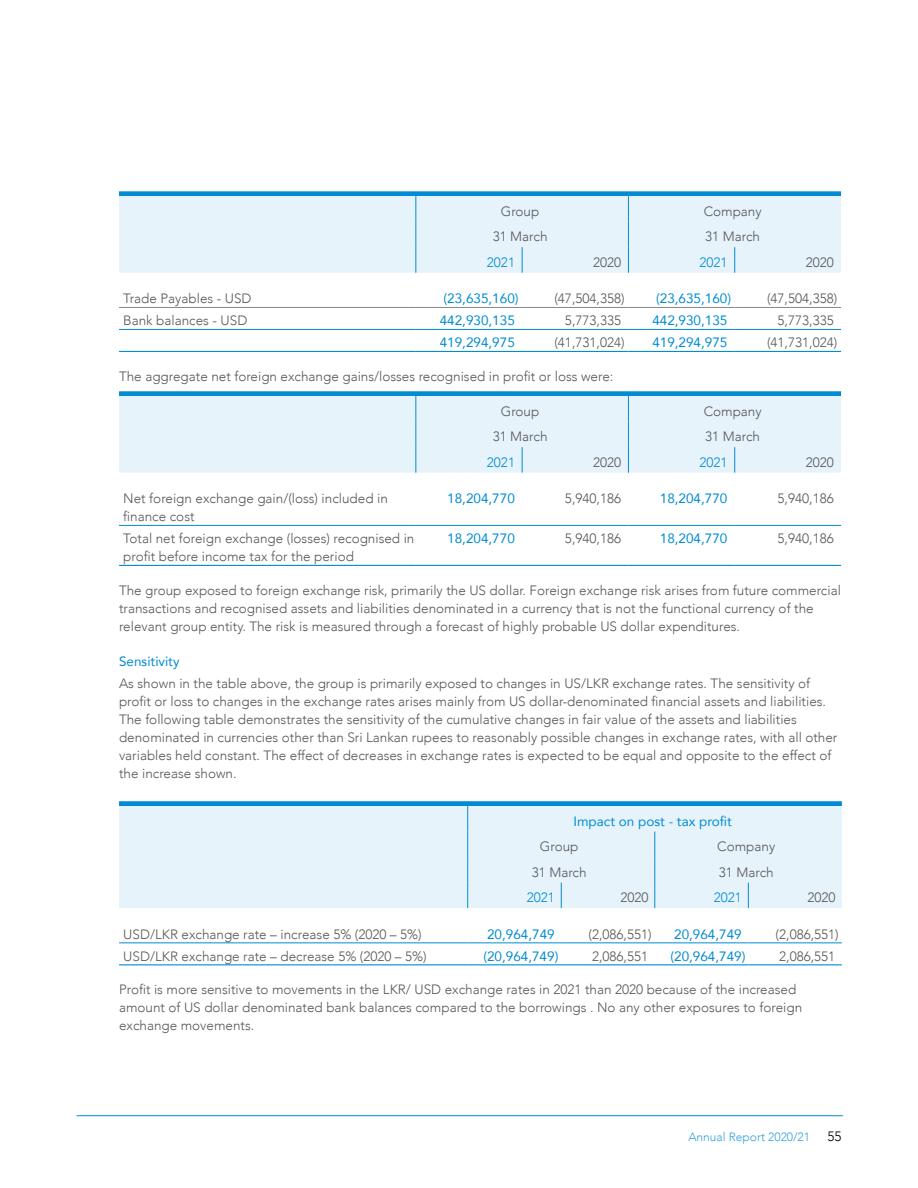
<style>
.page{position:relative;width:918px;height:1188px;background:#fff}
.page>*{position:absolute;margin:0;border:0;box-sizing:border-box;transform-origin:0 0}
.t1{font:300 13.5px/18px "Avenir";color:#575756}
.t2{font:13.5px "Avenir";color:#008bd2}
.t3{font:300 13.5px "Avenir";color:#008bd2}
.t4{font:300 13.5px "Avenir";color:#000}
.t5{font:300 12px "Avenir";color:#33a2db}
</style>
<div class="page">
<hr style="left:77px;top:1115px;width:766px;height:1px;background:#008bd2">
<div style="left:119px;top:191px;width:722px;height:82px;background:#e6f3fb"></div>
<hr style="left:119px;top:307px;width:297px;height:1px;background:#878787">
<hr style="left:416px;top:307px;width:106px;height:1px;background:#878787">
<hr style="left:522px;top:307px;width:106px;height:1px;background:#878787">
<hr style="left:628px;top:307px;width:107px;height:1px;background:#878787">
<hr style="left:735px;top:307px;width:106px;height:1px;background:#878787">
<hr style="left:119px;top:329px;width:297px;height:1px;background:#008bd2">
<hr style="left:416px;top:329px;width:106px;height:1px;background:#008bd2">
<hr style="left:522px;top:329px;width:106px;height:1px;background:#008bd2">
<hr style="left:628px;top:329px;width:107px;height:1px;background:#008bd2">
<hr style="left:735px;top:329px;width:106px;height:1px;background:#008bd2">
<hr style="left:119px;top:351px;width:297px;height:1px;background:#008bd2">
<hr style="left:416px;top:351px;width:106px;height:1px;background:#008bd2">
<hr style="left:522px;top:351px;width:106px;height:1px;background:#008bd2">
<hr style="left:628px;top:351px;width:107px;height:1px;background:#008bd2">
<hr style="left:735px;top:351px;width:106px;height:1px;background:#008bd2">
<div style="left:119px;top:391px;width:722px;height:82px;background:#e6f3fb"></div>
<hr style="left:119px;top:525px;width:297px;height:1px;background:#008bd2">
<hr style="left:416px;top:525px;width:106px;height:1px;background:#008bd2">
<hr style="left:522px;top:525px;width:106px;height:1px;background:#008bd2">
<hr style="left:628px;top:525px;width:107px;height:1px;background:#008bd2">
<hr style="left:735px;top:525px;width:106px;height:1px;background:#008bd2">
<hr style="left:119px;top:565px;width:297px;height:1px;background:#008bd2">
<hr style="left:416px;top:565px;width:106px;height:1px;background:#008bd2">
<hr style="left:522px;top:565px;width:106px;height:1px;background:#008bd2">
<hr style="left:628px;top:565px;width:107px;height:1px;background:#008bd2">
<hr style="left:735px;top:565px;width:106px;height:1px;background:#008bd2">
<hr style="left:119px;top:942px;width:349px;height:1px;background:#008bd2">
<hr style="left:468px;top:942px;width:93px;height:1px;background:#008bd2">
<hr style="left:561px;top:942px;width:94px;height:1px;background:#008bd2">
<hr style="left:655px;top:942px;width:93px;height:1px;background:#008bd2">
<hr style="left:748px;top:942px;width:94px;height:1px;background:#008bd2">
<hr style="left:119px;top:964px;width:349px;height:1px;background:#008bd2">
<hr style="left:468px;top:964px;width:93px;height:1px;background:#008bd2">
<hr style="left:561px;top:964px;width:94px;height:1px;background:#008bd2">
<hr style="left:655px;top:964px;width:93px;height:1px;background:#008bd2">
<hr style="left:748px;top:964px;width:94px;height:1px;background:#008bd2">
<div style="left:119px;top:801px;width:723px;height:107px;background:#e6f3fb"></div>
<p class="t1" style="left:501px;top:202px;width:40px">Group</p>
<p class="t1" style="left:704px;top:202px;width:60px">Company</p>
<p class="t1" style="left:493px;top:228px;width:56px">31 March</p>
<p class="t1" style="left:705px;top:228px;width:56px">31 March</p>
<p class="t3" style="left:487px;top:254px;width:30px">2021</p>
<p class="t1" style="left:593px;top:253px;width:30px">2020</p>
<p class="t3" style="left:700px;top:254px;width:30px">2021</p>
<p class="t1" style="left:806px;top:253px;width:30px">2020</p>
<p class="t1" style="left:123px;top:290px;width:130px">Trade Payables - USD</p>
<p class="t2" style="left:444px;top:288px;width:77px">(23,635,160)</p>
<p class="t1" style="left:554px;top:290px;width:72px">(47,504,358)</p>
<p class="t2" style="left:656px;top:288px;width:77px">(23,635,160)</p>
<p class="t1" style="left:767px;top:290px;width:72px">(47,504,358)</p>
<p class="t1" style="left:123px;top:312px;width:126px">Bank balances - USD</p>
<p class="t2" style="left:440px;top:310px;width:77px">442,930,135</p>
<p class="t1" style="left:565px;top:312px;width:58px">5,773,335</p>
<p class="t2" style="left:652px;top:310px;width:77px">442,930,135</p>
<p class="t1" style="left:778px;top:312px;width:58px">5,773,335</p>
<p class="t2" style="left:440px;top:332px;width:77px">419,294,975</p>
<p class="t1" style="left:554px;top:334px;width:72px">(41,731,024)</p>
<p class="t2" style="left:652px;top:332px;width:77px">419,294,975</p>
<p class="t1" style="left:767px;top:334px;width:72px">(41,731,024)</p>
<p class="t1" style="left:119px;top:367px;width:496px">The aggregate net foreign exchange gains/losses recognised in profit or loss were:</p>
<p class="t1" style="left:501px;top:402px;width:40px">Group</p>
<p class="t1" style="left:704px;top:402px;width:60px">Company</p>
<p class="t1" style="left:493px;top:428px;width:56px">31 March</p>
<p class="t1" style="left:705px;top:428px;width:56px">31 March</p>
<p class="t3" style="left:487px;top:454px;width:30px">2021</p>
<p class="t1" style="left:593px;top:453px;width:30px">2020</p>
<p class="t3" style="left:700px;top:454px;width:30px">2021</p>
<p class="t1" style="left:806px;top:453px;width:30px">2020</p>
<p class="t1" style="left:123px;top:490px;width:266px">Net foreign exchange gain/(loss) included in finance cost</p>
<p class="t2" style="left:447px;top:488px;width:69px">18,204,770</p>
<p class="t1" style="left:565px;top:490px;width:58px">5,940,186</p>
<p class="t2" style="left:660px;top:488px;width:69px">18,204,770</p>
<p class="t1" style="left:778px;top:490px;width:58px">5,940,186</p>
<p class="t1" style="left:123px;top:530px;width:293px">Total net foreign exchange (losses) recognised in profit before income tax for the period</p>
<p class="t2" style="left:447px;top:528px;width:69px">18,204,770</p>
<p class="t1" style="left:565px;top:530px;width:58px">5,940,186</p>
<p class="t2" style="left:660px;top:528px;width:69px">18,204,770</p>
<p class="t1" style="left:778px;top:530px;width:58px">5,940,186</p>
<p class="t1" style="left:119px;top:581px;width:723px">The group exposed to foreign exchange risk, primarily the US dollar. Foreign exchange risk arises from future commercial transactions and recognised assets and liabilities denominated in a currency that is not the functional currency of the relevant group entity. The risk is measured through a forecast of highly probable US dollar expenditures.</p>
<p class="t2" style="left:119px;top:650px;width:62px">Sensitivity</p>
<p class="t1" style="left:119px;top:675px;width:720px">As shown in the table above, the group is primarily exposed to changes in US/LKR exchange rates. The sensitivity of profit or loss to changes in the exchange rates arises mainly from US dollar-denominated financial assets and liabilities.<br>The following table demonstrates the sensitivity of the cumulative changes in fair value of the assets and liabilities denominated in currencies other than Sri Lankan rupees to reasonably possible changes in exchange rates, with all other variables held constant. The effect of decreases in exchange rates is expected to be equal and opposite to the effect of the increase shown.</p>
<p class="t2" style="left:574px;top:810px;width:160px">Impact on post - tax profit</p>
<p class="t1" style="left:540px;top:837px;width:40px">Group</p>
<p class="t1" style="left:717px;top:837px;width:60px">Company</p>
<p class="t1" style="left:532px;top:863px;width:56px">31 March</p>
<p class="t1" style="left:719px;top:863px;width:56px">31 March</p>
<p class="t3" style="left:527px;top:889px;width:30px">2021</p>
<p class="t1" style="left:620px;top:888px;width:30px">2020</p>
<p class="t3" style="left:714px;top:889px;width:30px">2021</p>
<p class="t1" style="left:807px;top:888px;width:30px">2020</p>
<p class="t1" style="left:123px;top:925px;width:300px">USD/LKR exchange rate – increase 5% (2020 – 5%)</p>
<p class="t2" style="left:487px;top:923px;width:69px">20,964,749</p>
<p class="t1" style="left:589px;top:925px;width:65px">(2,086,551)</p>
<p class="t2" style="left:674px;top:923px;width:69px">20,964,749</p>
<p class="t1" style="left:776px;top:925px;width:65px">(2,086,551)</p>
<p class="t1" style="left:123px;top:947px;width:305px">USD/LKR exchange rate – decrease 5% (2020 – 5%)</p>
<p class="t2" style="left:483px;top:945px;width:77px">(20,964,749)</p>
<p class="t1" style="left:592px;top:947px;width:58px">2,086,551</p>
<p class="t2" style="left:670px;top:945px;width:77px">(20,964,749)</p>
<p class="t1" style="left:779px;top:947px;width:58px">2,086,551</p>
<p class="t1" style="left:119px;top:981px;width:685px">Profit is more sensitive to movements in the LKR/ USD exchange rates in 2021 than 2020 because of the increased amount of US dollar denominated bank balances compared to the borrowings . No any other exposures to foreign exchange movements.</p>
<p class="t5" style="left:688px;top:1130px;width:123px">Annual Report 2020/21</p>
<p class="t4" style="left:828px;top:1128px;width:16px">55</p>
</div>
